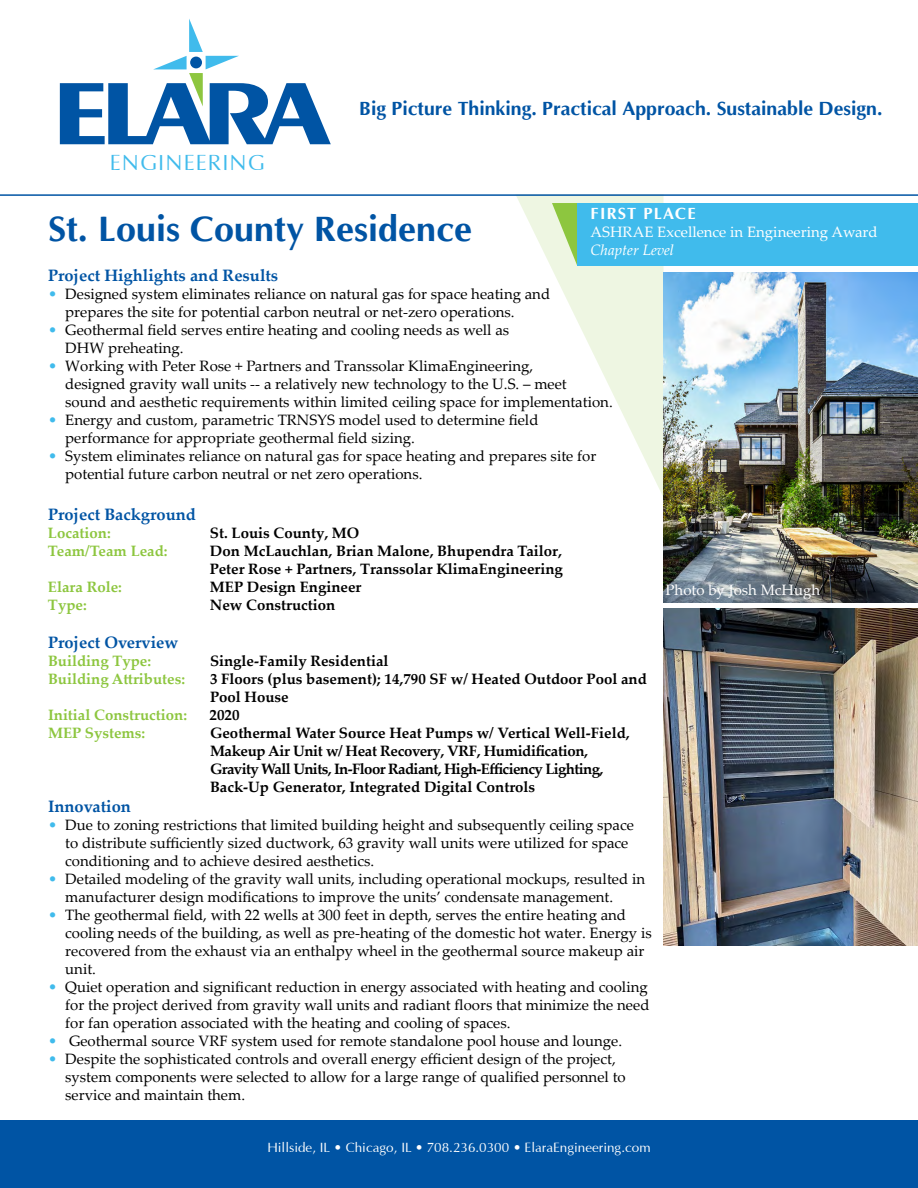
<style>
.page{position:relative;width:918px;height:1188px;background:#fff}
.page>*{position:absolute;margin:0;border:0;box-sizing:border-box;transform-origin:0 0}
.t1{font:700 36px "Optima";color:#0054a4}
.t2{font:22.05px "Optima";letter-spacing:.05em;color:#40bbec}
.t3{font:700 19.5px "Optima";color:#0054a4}
.t4{font:700 16.5px "Palatino Linotype";color:#0054a4}
.t5{font:700 16.5px "Optima";letter-spacing:.07em;color:#fff}
.t6{font:15px/18px "Palatino";color:#000}
.t7{font:700 15px/18px "Palatino Linotype";color:#000}
.t8{font:700 15px/18px "Palatino Linotype";letter-spacing:-.025em;color:#000}
.t9{font:700 15px "Palatino Linotype";color:#8dc63f}
.t10{font:15px "Palatino";color:#fff}
.t11{font:700 15px "Palatino";color:#000}
.t12{font:italic 15px "Palatino Linotype";color:#fff}
.t13{font:13.5px "Optima";color:#fff}
.s1{color:#40bbec}
.s2{font-family:"Palatino Linotype"}
</style>
<div class="page">
<svg style="left:516px;top:196px;width:148px;height:302px"></svg>
<div style="left:0;top:1120px;width:918px;height:68px;background:#0054a4"></div>
<hr style="left:0;top:194px;width:918px;height:2px;background:#0054a4">
<svg style="left:60px;top:19px;width:271px;height:125px"></svg>
<svg style="left:552px;top:203px;width:25px;height:63px;background:#bede91"></svg>
<div style="left:577px;top:203px;width:341px;height:63px;background:#40bbec"></div>
<img style="left:664px;top:608px;width:254px;height:337px">
<img style="left:664px;top:273px;width:254px;height:330px">
<h2 class="t2" style="left:110px;top:152px;width:157px">ENGINEERING</h2>
<h3 class="t3" style="left:359px;top:98px;width:525px">Big Picture Thinking. Practical Approach. Sustainable Design.</h3>
<p class="t5" style="left:591px;top:204px;width:107px">FIRST PLACE</p>
<p class="t10" style="left:591px;top:221px;width:289px">ASHRAE Excellence in Engineering Award</p>
<p class="t12" style="left:591px;top:239px;width:85px">Chapter Level</p>
<h1 class="t1" style="left:48px;top:209px;width:426px">St. Louis County Residence</h1>
<p class="t4" style="left:48px;top:263px;width:232px">Project Highlights and Results</p>
<p class="t6" style="left:65px;top:284px;width:486px;text-indent:-17px"><span class="s1">•</span> Designed system eliminates reliance on natural gas for space heating and prepares the site for potential carbon neutral or net-zero operations.</p>
<p class="t6" style="left:65px;top:320px;width:445px;text-indent:-17px"><span class="s1">•</span> Geothermal field serves entire heating and cooling needs as well as<br>DHW preheating.</p>
<p class="t6" style="left:65px;top:356px;width:549px;text-indent:-17px"><span class="s1">•</span> Working with Peter Rose + Partners and Transsolar KlimaEngineering,<br>designed gravity wall units -- a relatively new technology to the U.S. – meet<br>sound and aesthetic requirements within limited ceiling space for implementation.</p>
<p class="t6" style="left:65px;top:410px;width:475px;text-indent:-17px"><span class="s1">•</span> Energy and custom, parametric TRNSYS model used to determine field performance for appropriate geothermal field sizing.</p>
<p class="t6" style="left:65px;top:446px;width:533px;text-indent:-17px"><span class="s1">•</span> System eliminates reliance on natural gas for space heating and prepares site for potential future carbon neutral or net zero operations.</p>
<p class="t4" style="left:48px;top:503px;width:149px">Project Background</p>
<p class="t9" style="left:48px;top:522px;width:64px">Location:</p>
<p class="t11" style="left:210px;top:522px;width:151px">St. Louis County, MO</p>
<p class="t9" style="left:48px;top:540px;width:121px">Team/Team Lead:</p>
<p class="t7" style="left:210px;top:541px;width:354px">Don McLauchlan, Brian Malone, Bhupendra Tailor,<br>Peter Rose + Partners, Transsolar KlimaEngineering</p>
<p class="t9" style="left:48px;top:576px;width:75px">Elara Role:</p>
<p class="t7" style="left:210px;top:577px;width:153px">MEP Design Engineer</p>
<p class="t9" style="left:48px;top:594px;width:40px">Type:</p>
<p class="t7" style="left:210px;top:595px;width:127px">New Construction</p>
<p class="t4" style="left:48px;top:630px;width:132px">Project Overview</p>
<p class="t9" style="left:48px;top:650px;width:105px">Building Type:</p>
<p class="t7" style="left:210px;top:651px;width:180px">Single-Family Residential</p>
<p class="t9" style="left:48px;top:668px;width:139px">Building Attributes:</p>
<p class="t7" style="left:210px;top:669px;width:438px">3 Floors (plus basement); 14,790 SF w/ Heated Outdoor Pool and<br>Pool House</p>
<p class="t9" style="left:48px;top:704px;width:141px">Initial Construction:</p>
<p class="t7" style="left:210px;top:705px;width:31px">2020</p>
<p class="t9" style="left:48px;top:722px;width:99px">MEP Systems:</p>
<p class="t8" style="left:210px;top:723px;width:421px">Geothermal Water Source Heat Pumps w/ Vertical Well-Field, Makeup Air Unit w/ Heat Recovery, VRF, Humidification, Gravity Wall Units, In-Floor Radiant, High-Efficiency Lighting, Back-Up Generator, Integrated Digital Controls</p>
<p class="t4" style="left:48px;top:794px;width:84px">Innovation</p>
<p class="t6" style="left:65px;top:815px;width:570px;text-indent:-17px"><span class="s1">•</span> Due to zoning restrictions that limited building height and subsequently ceiling space to distribute sufficiently sized ductwork, 63 gravity wall units were utilized for space conditioning and to achieve desired aesthetics.</p>
<p class="t6" style="left:65px;top:869px;width:581px;text-indent:-17px"><span class="s1">•</span> Detailed modeling of the gravity wall units, including operational mockups, resulted in manufacturer design modifications to improve the units’ condensate management.</p>
<p class="t6" style="left:65px;top:905px;width:588px;text-indent:-17px"><span class="s1">•</span> The geothermal field, with 22 wells at 300 feet in depth, serves the entire heating and cooling needs of the building, as well as pre-heating of the domestic hot water. Energy is recovered from the exhaust via an enthalpy wheel in the geothermal source makeup air unit.</p>
<p class="t6" style="left:65px;top:977px;width:586px;text-align:justify;text-indent:-17px"><span class="s1">•</span> Quiet operation and significant reduction in energy associated with heating and cooling for the project derived from gravity wall units and radiant floors that minimize the need for fan operation associated with the heating and cooling of spaces.</p>
<p class="t6" style="left:48px;top:1031px;width:576px"><span class="s1">•</span> Geothermal source VRF system used for remote standalone pool house and lounge.</p>
<p class="t6" style="left:65px;top:1049px;width:562px;text-indent:-17px"><span class="s1">•</span> Despite the sophisticated controls and overall energy efficient design of the project, system components were selected to allow for a large range of qualified personnel to service and maintain them.</p>
<p class="t10" style="left:666px;top:580px;width:156px">Photo by Josh McHugh</p>
<p class="t13" style="left:267px;top:1140px;width:385px">Hillside, IL <span class="s2">•</span> Chicago, IL <span class="s2">•</span> 708.236.0300 <span class="s2">•</span> ElaraEngineering.com</p>
</div>
